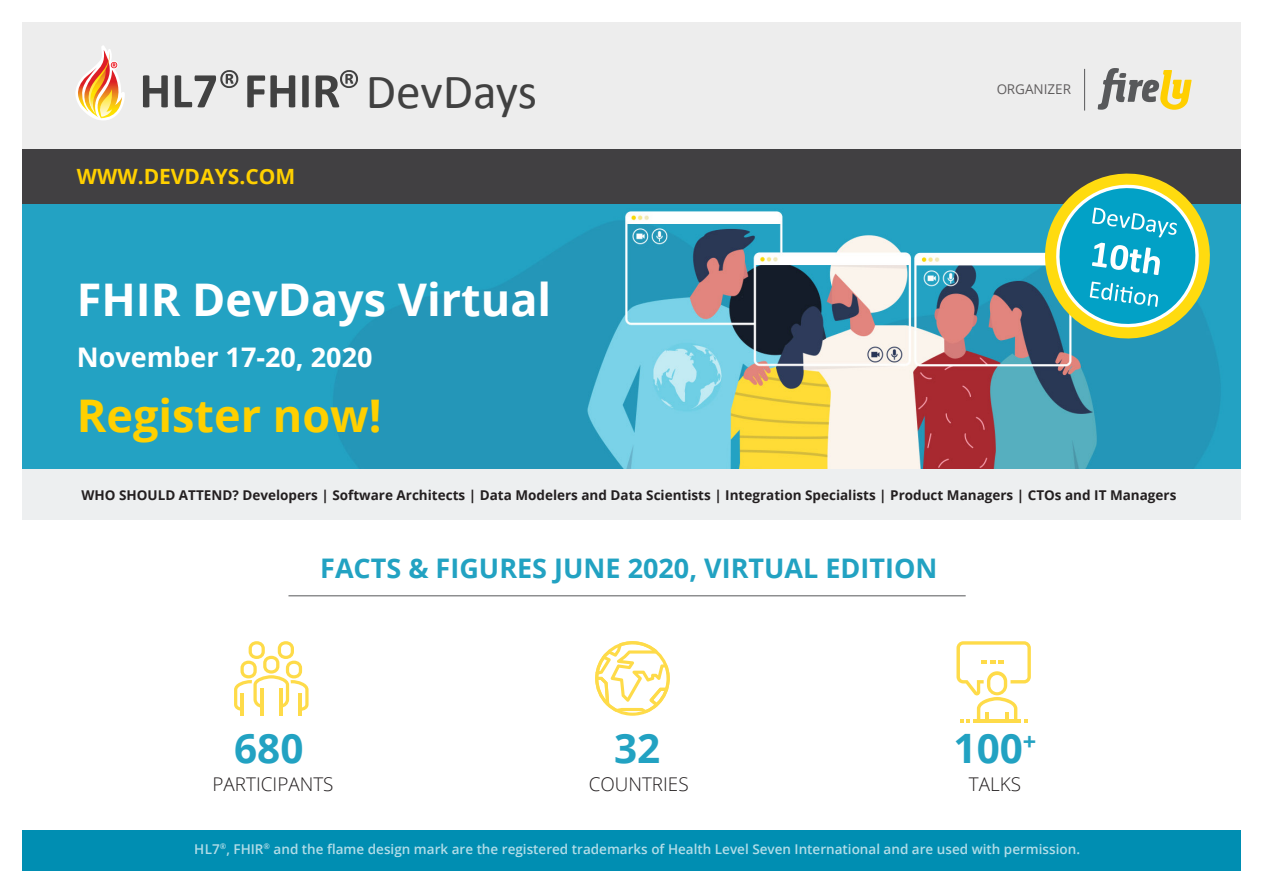
<style>
.page{position:relative;width:1263px;height:893px;background:#fff}
.page>*{position:absolute;margin:0;border:0;box-sizing:border-box;transform-origin:0 0}
.t1{font:49.35px "Calibri";letter-spacing:-.005em;color:#414141}
.t2{font:700 45px "Open Sans";color:#fff}
.t3{font:700 45px "Open Sans";color:#ffd000}
.t4{font:700 40.5px "Open Sans";color:#22a2c2}
.t5{font:700 27px "Open Sans";color:#22a2c2}
.t6{font:700 27px "Open Sans";color:#fff}
.t7{font:700 21px "Open Sans";color:#ffd000}
.t8{font:300 18.9px "Open Sans";color:#231f20}
.t9{font:700 13.5px "Open Sans";color:#231f20}
.t10{font:600 13.5px "Open Sans";color:#fff}
.t11{font:13.5px "Open Sans";color:#231f20}
</style>
<div class="page">
<img style="left:22px;top:203px;width:1219px;height:266px">
<div style="left:21px;top:830px;width:1221px;height:42px;background:#008eb2"></div>
<div style="left:21px;top:149px;width:1221px;height:54px;background:#414042"></div>
<div style="left:0;top:23px;width:1257px;height:126px;background:#ededed"></div>
<svg style="left:143px;top:75px;width:25px;height:32px"></svg>
<svg style="left:175px;top:70px;width:63px;height:37px"></svg>
<svg style="left:247px;top:75px;width:48px;height:32px"></svg>
<svg style="left:302px;top:75px;width:7px;height:32px"></svg>
<svg style="left:316px;top:70px;width:42px;height:37px"></svg>
<svg style="left:75px;top:46px;width:50px;height:74px"></svg>
<svg style="left:1039px;top:173px;width:176px;height:171px"></svg>
<div style="left:0;top:469px;width:1242px;height:50px;background:#edeff0"></div>
<svg style="left:1098px;top:68px;width:94px;height:42px"></svg>
<hr style="left:1084px;top:69px;width:1px;height:42px;background:#57585a">
<hr style="left:288px;top:595px;width:678px;height:1px;background:#57585a">
<hr style="left:299px;top:693px;width:3px;height:23px;background:#fedb49">
<hr style="left:279px;top:688px;width:4px;height:28px;background:#fedb49">
<hr style="left:260px;top:688px;width:3px;height:28px;background:#fedb49">
<hr style="left:240px;top:693px;width:4px;height:23px;background:#fedb49">
<svg style="left:234px;top:641px;width:75px;height:70px"></svg>
<svg style="left:595px;top:641px;width:75px;height:75px"></svg>
<svg style="left:956px;top:641px;width:75px;height:81px"></svg>
<div style="left:0;top:0;width:21px;height:893px;background:#fff"></div>
<div style="left:1242px;top:0;width:21px;height:893px;background:#fff"></div>
<p class="t7" style="left:77px;top:162px;width:220px">WWW.DEVDAYS.COM</p>
<p class="t1" style="left:366px;top:61px;width:173px">DevDays</p>
<p class="t2" style="left:77px;top:268px;width:476px">FHIR DevDays Virtual</p>
<p class="t6" style="left:77px;top:338px;width:297px">November 17-20, 2020</p>
<p class="t3" style="left:77px;top:384px;width:306px">Register now!</p>
<p class="t11" style="left:996px;top:80px;width:76px">ORGANIZER</p>
<p class="t9" style="left:81px;top:485px;width:1096px">WHO SHOULD ATTEND? Developers | Software Architects | Data Modelers and Data Scientists | Integration Specialists | Product Managers | CTOs and IT Managers</p>
<p class="t5" style="left:320px;top:549px;width:619px">FACTS &amp; FIGURES JUNE 2020, VIRTUAL EDITION</p>
<p class="t4" style="left:234px;top:720px;width:71px">680</p>
<p class="t8" style="left:213px;top:771px;width:123px">PARTICIPANTS</p>
<p class="t4" style="left:614px;top:720px;width:48px">32</p>
<p class="t8" style="left:589px;top:771px;width:102px">COUNTRIES</p>
<p class="t4" style="left:953px;top:720px;width:84px">100<sup>+</sup></p>
<p class="t8" style="left:969px;top:771px;width:54px">TALKS</p>
<p class="t10" style="left:195px;top:840px;width:887px">HL7<sup>®</sup>, FHIR<sup>®</sup> and the flame design mark are the registered trademarks of Health Level Seven International and are used with permission.</p>
</div>
